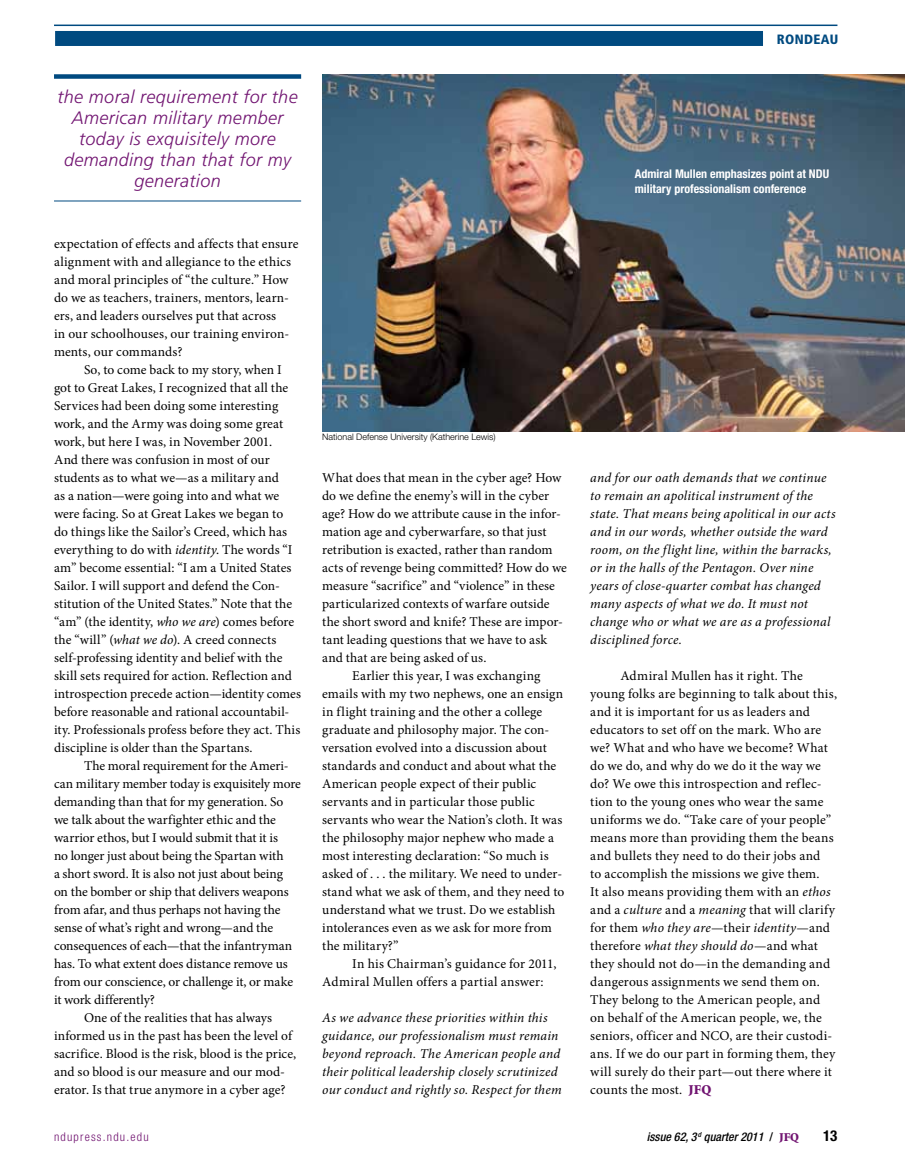
<style>
.page{position:relative;width:905px;height:1175px;background:#fff}
.page>*{position:absolute;margin:0;border:0;box-sizing:border-box;transform-origin:0 0}
.QUOTE__BLUE_Pull-Quo{font:italic 300 18px/21px "Frutiger LT Std";letter-spacing:.02em;color:#711471;text-align:center}
.t1{font:700 condensed 15px "Helvetica Neue LT Std";color:#000}
.BODY__Text{font:13.5px/18px "Minion Pro";letter-spacing:.005em;color:#000}
.BODY__Inline_Quote{font:italic 13.5px/18px "Minion Pro";letter-spacing:.015em;color:#000}
.t2{font:900 condensed 13.5px "Frutiger LT Std";letter-spacing:.025em;color:#004a80}
.PHOTO__Caption_White{font:700 condensed 12px/15px "Helvetica Neue LT Std";color:#fff}
.t3{font:italic 500 condensed 12px "Helvetica Neue LT Std";color:#000}
.t4{font:300 condensed 12px "Helvetica Neue LT Std";letter-spacing:.1em;color:#711471}
.PHOTO__Credit{font:300 9px "Helvetica Neue LT Std";color:#000}
.s1{font-style:italic}
.s2{font-family:"Minion Std";font-weight:900;color:#711471}
.s3{font-style:normal}
.s4{font-family:"Minion Std";font-weight:900;font-style:normal;font-stretch:normal;color:#711471}
</style>
<div class="page">
<div style="left:55px;top:31px;width:708px;height:15px;background:#004a80"></div>
<hr style="left:54px;top:25px;width:783px;height:1px;background:#004a80">
<img style="left:322px;top:74px;width:582px;height:358px">
<div style="left:54px;top:74px;width:247px;height:5px;background:#004a80"></div>
<hr style="left:54px;top:201px;width:247px;height:1px;background:#004a80">
<p class="QUOTE__BLUE_Pull-Quo" style="left:57px;top:87px;width:242px">the moral requirement for the<br>American military member today is exquisitely more demanding than that for my generation</p>
<p class="BODY__Text" style="left:54px;top:234px;width:246px">expectation of effects and affects that ensure alignment with and allegiance to the ethics and moral principles of “the culture.” How do we as teachers, trainers, mentors, learn&shy;ers, and leaders ourselves put that across<br>in our schoolhouses, our training environ&shy;ments, our commands?</p>
<p class="BODY__Text" style="left:54px;top:360px;width:248px;text-indent:30px">So, to come back to my story, when I got to Great Lakes, I recognized that all the Services had been doing some interesting work, and the Army was doing some great work, but here I was, in November 2001.<br>And there was confusion in most of our students as to what we—as a military and<br>as a nation—were going into and what we were facing. So at Great Lakes we began to<br>do things like the Sailor’s Creed, which has everything to do with <span class="s1">identity</span>. The words “I am” become essential: “I am a United States Sailor. I will support and defend the Con&shy;stitution of the United States.” Note that the “am” (the identity, <span class="s1">who we are</span>) comes before the “will” (<span class="s1">what we do</span>). A creed connects self-professing identity and belief with the skill sets required for action. Reflection and introspection precede action—identity comes before reasonable and rational accountabil&shy;ity. Professionals profess before they act. This discipline is older than the Spartans.</p>
<p class="BODY__Text" style="left:54px;top:756px;width:248px;text-indent:30px">The moral requirement for the Ameri&shy;can military member today is exquisitely more demanding than that for my generation. So we talk about the warfighter ethic and the warrior ethos, but I would submit that it is<br>no longer just about being the Spartan with<br>a short sword. It is also not just about being<br>on the bomber or ship that delivers weapons from afar, and thus perhaps not having the sense of what’s right and wrong—and the consequences of each—that the infantryman has. To what extent does distance remove us from our conscience, or challenge it, or make it work differently?</p>
<p class="BODY__Text" style="left:54px;top:1008px;width:244px;text-indent:30px">One of the realities that has always informed us in the past has been the level of sacrifice. Blood is the risk, blood is the price, and so blood is our measure and our mod&shy;erator. Is that true anymore in a cyber age?</p>
<p class="PHOTO__Credit" style="left:322px;top:431px;width:175px">National Defense University (Katherine Lewis)</p>
<p class="BODY__Text" style="left:322px;top:468px;width:246px">What does that mean in the cyber age? How do we define the enemy’s will in the cyber age? How do we attribute cause in the infor&shy;mation age and cyberwarfare, so that just retribution is exacted, rather than random acts of revenge being committed? How do we measure “sacrifice” and “violence” in these particularized contexts of warfare outside the short sword and knife? These are impor&shy;tant leading questions that we have to ask and that are being asked of us.</p>
<p class="BODY__Text" style="left:322px;top:666px;width:244px;text-indent:30px">Earlier this year, I was exchanging emails with my two nephews, one an ensign in flight training and the other a college graduate and philosophy major. The con&shy;versation evolved into a discussion about standards and conduct and about what the American people expect of their public servants and in particular those public servants who wear the Nation’s cloth. It was the philosophy major nephew who made a most interesting declaration: “So much is asked of . . . the military. We need to under&shy;stand what we ask of them, and they need to understand what we trust. Do we establish intolerances even as we ask for more from the military?”</p>
<p class="BODY__Text" style="left:322px;top:954px;width:236px;text-indent:30px">In his Chairman’s guidance for 2011,<br>Admiral Mullen offers a partial answer:</p>
<p class="BODY__Inline_Quote" style="left:322px;top:1008px;width:241px">As we advance these priorities within this guidance, our professionalism must remain beyond reproach. The American people and their political leadership closely scrutinized our conduct and rightly so. Respect for them</p>
<p class="t2" style="left:777px;top:31px;width:63px">RONDEAU</p>
<p class="PHOTO__Caption_White" style="left:634px;top:166px;width:196px">Admiral Mullen emphasizes point at NDU military professionalism conference</p>
<p class="BODY__Inline_Quote" style="left:590px;top:468px;width:247px">and for our oath demands that we continue to remain an apolitical instrument of the state. That means being apolitical in our acts and in our words, whether outside the ward room, on the flight line, within the barracks, or in the halls of the Pentagon. Over nine years of close-quarter combat has changed many aspects of what we do. It must not change who or what we are as a professional disciplined force.</p>
<p class="BODY__Text" style="left:590px;top:666px;width:248px;text-indent:30px">Admiral Mullen has it right. The young folks are beginning to talk about this, and it is important for us as leaders and educators to set off on the mark. Who are we? What and who have we become? What do we do, and why do we do it the way we do? We owe this introspection and reflec&shy;tion to the young ones who wear the same uniforms we do. “Take care of your people” means more than providing them the beans and bullets they need to do their jobs and<br>to accomplish the missions we give them.<br>It also means providing them with an <span class="s1">ethos </span>and a <span class="s1">culture</span> and a <span class="s1">meaning</span> that will clarify for them <span class="s1">who they are</span>—their <span class="s1">identity</span>—and therefore <span class="s1">what they should do</span>—and what they should not do—in the demanding and dangerous assignments we send them on.<br>They belong to the American people, and on behalf of the American people, we, the seniors, officer and NCO, are their custodi&shy;ans. If we do our part in forming them, they will surely do their part—out there where it counts the most. <span class="s2">JFQ</span></p>
<p class="t4" style="left:54px;top:1129px;width:96px">ndupress.ndu.edu</p>
<p class="t3" style="left:646px;top:1129px;width:154px">issue 62, 3 <sup>d</sup> quarter 2011 <span class="s3">/</span> <span class="s4">JFQ</span></p>
<p class="t1" style="left:823px;top:1126px;width:16px">13</p>
</div>
